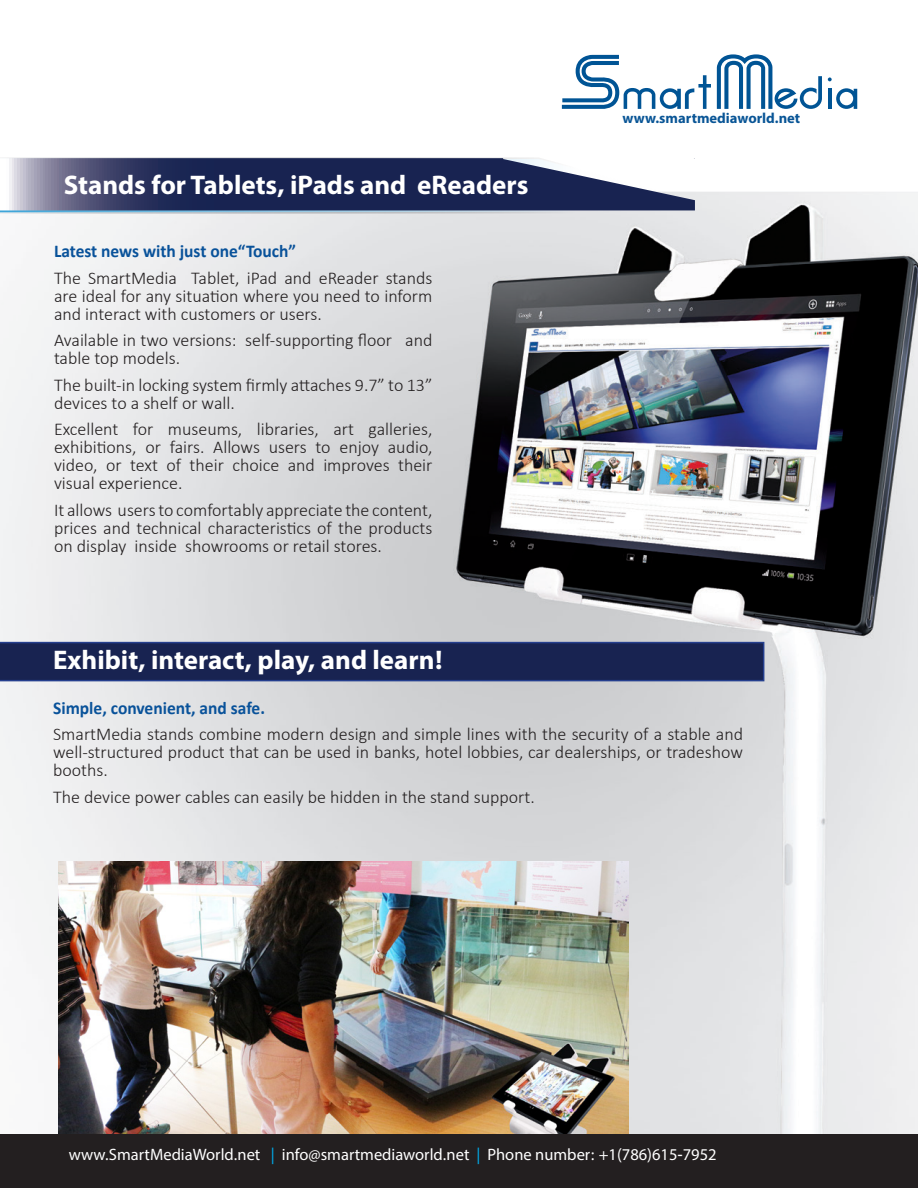
<style>
.page{position:relative;width:918px;height:1188px;background:#fff}
.page>*{position:absolute;margin:0;border:0;box-sizing:border-box;transform-origin:0 0}
.t1{font:700 27px "Myriad Hebrew";color:#fff}
.TESTO{font:300 18px/18px "Calibri";color:#231f20;text-align:justify}
.TESTO-2{font:700 18px "Calibri";color:#09529a}
.t2{font:16.5px "Myriad Hebrew";color:#fff}
.t3{font:700 14.55px "Myriad Pro";color:#095596}
.s1{color:#00aeef}
</style>
<div class="page">
<img style="left:0;top:192px;width:918px;height:942px">
<svg style="left:0;top:157px;width:696px;height:57px;background:#50597c"></svg>
<img style="left:58px;top:862px;width:570px;height:272px">
<svg style="left:836px;top:88px;width:21px;height:21px"></svg>
<svg style="left:717px;top:54px;width:105px;height:55px"></svg>
<hr style="left:828px;top:88px;width:3px;height:21px;background:#005495">
<svg style="left:828px;top:77px;width:4px;height:4px"></svg>
<svg style="left:562px;top:55px;width:149px;height:54px"></svg>
<svg style="left:0;top:642px;width:764px;height:39px;background:#182454"></svg>
<div style="left:0;top:1134px;width:918px;height:54px;background:#231f20"></div>
<p class="t1" style="left:64px;top:170px;width:466px">Stands for Tablets, iPads and eReaders</p>
<p class="TESTO-2" style="left:54px;top:240px;width:244px">Latest news with just one“Touch”</p>
<p class="TESTO" style="left:54px;top:269px;width:380px">The SmartMedia Tablet, iPad and eReader stands are ideal for any situation where you need to inform and interact with customers or users.</p>
<p class="TESTO" style="left:54px;top:331px;width:380px">Available in two versions: self-supporting floor and table top models.</p>
<p class="TESTO" style="left:54px;top:376px;width:380px">The built-in locking system firmly attaches 9.7” to 13” devices to a shelf or wall.</p>
<p class="TESTO" style="left:54px;top:420px;width:380px">Excellent for museums, libraries, art galleries, exhibitions, or fairs. Allows users to enjoy audio, video, or text of their choice and improves their visual experience.</p>
<p class="TESTO" style="left:54px;top:501px;width:380px">It allows users to comfortably appreciate the content, prices and technical characteristics of the products on display inside showrooms or retail stores.</p>
<p class="t1" style="left:53px;top:645px;width:391px">Exhibit, interact, play, and learn!</p>
<p class="t3" style="left:622px;top:108px;width:179px">www.smartmediaworld.net</p>
<p class="TESTO-2" style="left:53px;top:696px;width:213px">Simple, convenient, and safe.</p>
<p class="TESTO" style="left:53px;top:725px;width:691px">SmartMedia stands combine modern design and simple lines with the security of a stable and well-structured product that can be used in banks, hotel lobbies, car dealerships, or tradeshow booths.</p>
<p class="TESTO" style="left:53px;top:788px;width:483px">The device power cables can easily be hidden in the stand support.</p>
<p class="t2" style="left:69px;top:1145px;width:649px">www.SmartMediaWorld.net <span class="s1">|</span> info@smartmediaworld.net <span class="s1">|</span> Phone number: +1(786)615-7952</p>
</div>
